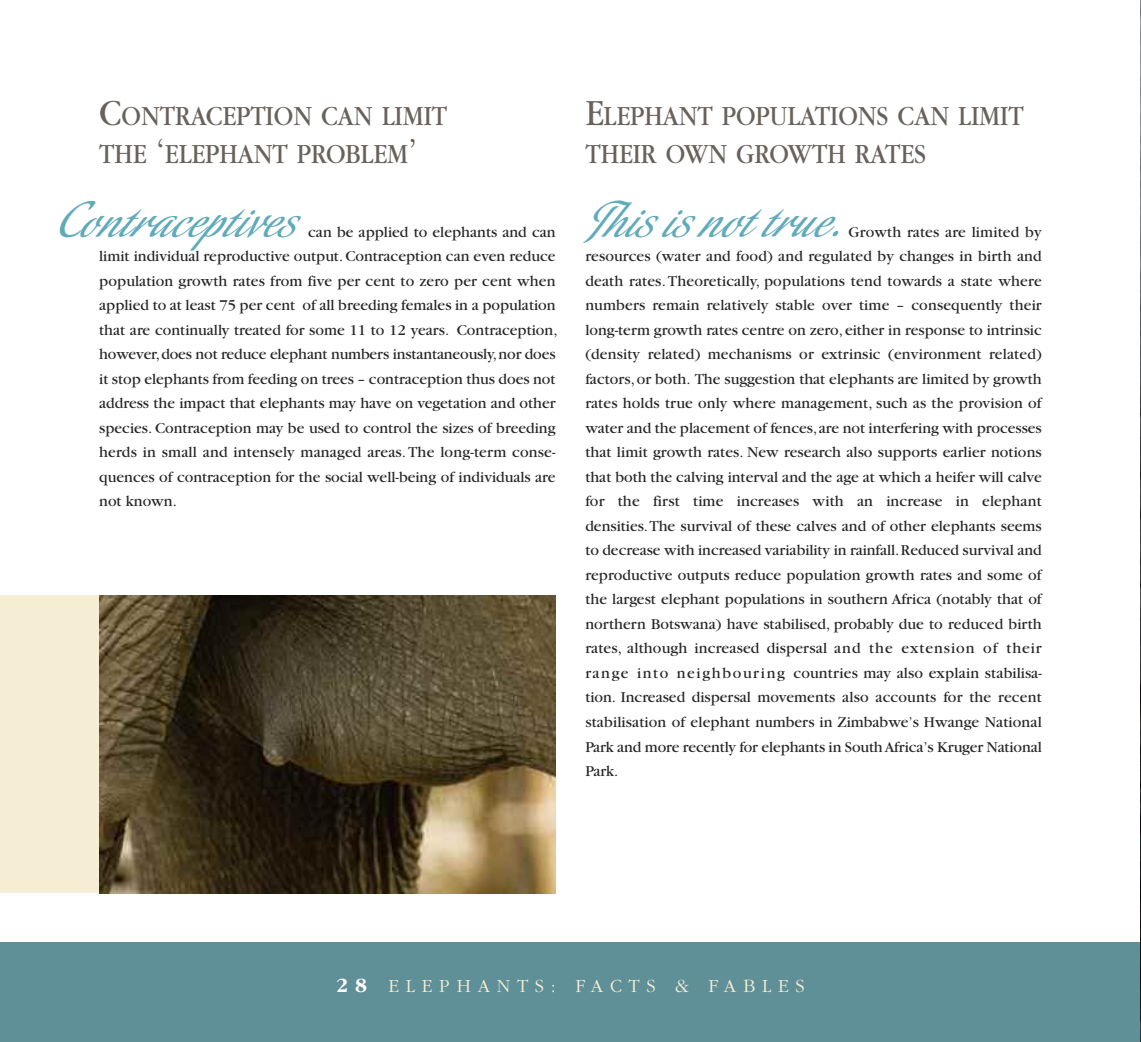
<style>
.page{position:relative;width:1141px;height:1042px;background:#fff}
.page>*{position:absolute;margin:0;border:0;box-sizing:border-box;transform-origin:0 0}
.t1{font:italic 42px "Inoxida";letter-spacing:.025em;color:#60aaba}
.t2{font:28.88px/38.5px "Garamond";color:#69615b;scale:.9 1}
.t3{font:300 19.25px "Garamond";letter-spacing:.35em;color:#f6edd5}
.t4{font:15.75px/24.5px "Garamond";color:#272627}
.s1{font-size:38.5px}
.s2{font-weight:700;font-size:21px;color:#fff}
</style>
<div class="page">
<div style="left:0;top:943px;width:1141px;height:99px;background:#5f9097"></div>
<img style="left:1140px;top:0;width:1px;height:1042px">
<div style="left:0;top:595px;width:556px;height:298px;background:#f6edd5"></div>
<img style="left:99px;top:595px;width:457px;height:298px">
<h2 class="t2" style="left:99px;top:99px;width:388px"><span class="s1">C</span>ONTRACEPTION CAN LIMIT<br>THE <span class="s1">‘</span>ELEPHANT PROBLEM<span class="s1">’</span></h2>
<h2 class="t2" style="left:585px;top:99px;width:488px"><span class="s1">E</span>LEPHANT POPULATIONS CAN LIMIT<br>THEIR OWN GROWTH RATES</h2>
<h1 class="t1" style="left:55px;top:199px;width:252px">Contraceptives</h1>
<h1 class="t1" style="left:585px;top:198px;width:269px">Thisisnot true.</h1>
<p class="t4" style="left:99px;top:221px;width:460px;text-indent:209px">can be applied to elephants and can limit individual reproductive output.Contraception can even reduce population growth rates from five per cent to zero per cent when applied to at least 75 per cent of all breeding females in a population that are continually treated for some 11 to 12 years. Contraception, however,does not reduce elephant numbers instantaneously,nor does it stop elephants from feeding on trees – contraception thus does not address the impact that elephants may have on vegetation and other species. Contraception may be used to control the sizes of breeding herds in small and intensely managed areas.The long-term conse&shy;quences of contraception for the social well-being of individuals are not known.</p>
<p class="t4" style="left:585px;top:221px;width:458px;text-align:justify;text-indent:263px">Growth rates are limited by resources (water and food) and regulated by changes in birth and death rates.Theoretically, populations tend towards a state where numbers remain relatively stable over time – consequently their long-term growth rates centre on zero, either in response to intrinsic (density related) mechanisms or extrinsic (environment related) factors,or both. The suggestion that elephants are limited by growth rates holds true only where management, such as the provision of water and the placement of fences,are not interfering with processes that limit growth rates. New research also supports earlier notions that both the calving interval and the age at which a heifer will calve for the first time increases with an increase in elephant densities.The survival of these calves and of other elephants seems to decrease with increased variability in rainfall.Reduced survival and reproductive outputs reduce population growth rates and some of the largest elephant populations in southern Africa (notably that of northern Botswana) have stabilised, probably due to reduced birth rates, although increased dispersal and the extension of their range into neighbouring countries may also explain stabilisa&shy;tion. Increased dispersal movements also accounts for the recent stabilisation of elephant numbers in Zimbabwe’s Hwange National Park and more recently for elephants in SouthAfrica’s Kruger National Park.</p>
<p class="t3" style="left:336px;top:974px;width:470px"><span class="s2">28</span> ELEPHANTS: FACTS &amp; FABLES</p>
</div>
